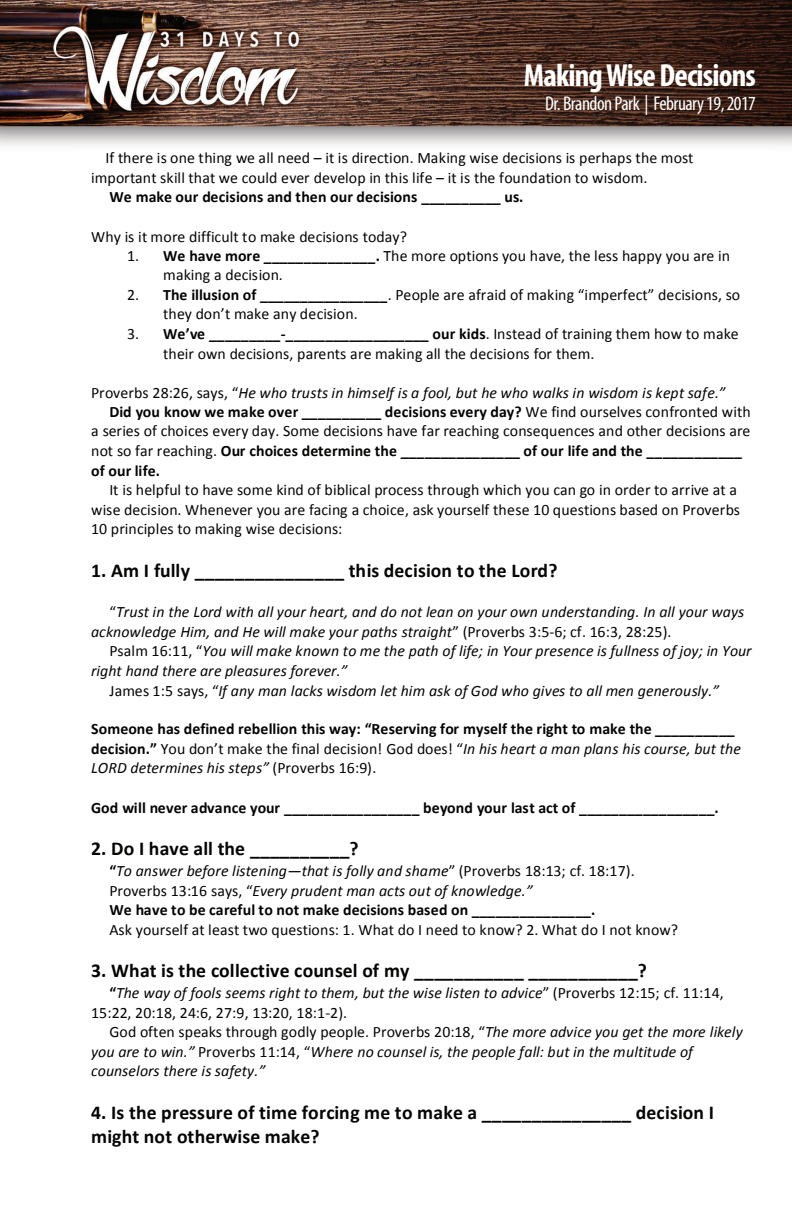
<style>
.page{position:relative;width:792px;height:1224px;background:#fff}
.page>*{position:absolute;margin:0;border:0;box-sizing:border-box;transform-origin:0 0}
.t1{font:700 condensed 32px "Myriad Pro";letter-spacing:-.025em;color:#fff}
.t2{font:condensed 20px "Myriad Pro";letter-spacing:-.025em;color:#fff}
.t3{font:700 19.6px/24.4px "Calibri";letter-spacing:.01em;color:#040503}
.t4{font:15.8px/19.6px "Calibri";letter-spacing:.005em;color:#040503}
.t5{font:italic 15.8px/19.4px "Calibri";color:#040503}
.t6{font:700 15.8px/19.4px "Calibri";letter-spacing:.01em;color:#040503}
.s1{font-weight:700}
.s2{font-style:normal}
.s3{font-weight:400}
.s4{font-weight:400;font-style:italic}
.s5{font-weight:700;font-style:normal}
.s6{font-style:italic}
</style>
<div class="page">
<img style="left:0;top:0;width:792px;height:145px">
<h1 class="t1" style="left:524px;top:55px;width:234px">Making Wise Decisions</h1>
<p class="t2" style="left:545px;top:91px;width:212px">Dr. Brandon Park | February 19, 2017</p>
<p class="t4" style="left:91px;top:148px;width:604px;text-indent:14px">If there is one thing we all need – it is direction. Making wise decisions is perhaps the most important skill that we could ever develop in this life – it is the foundation to wisdom.</p>
<p class="t6" style="left:109px;top:187px;width:416px">We make our decisions and then our decisions __________ us.</p>
<p class="t4" style="left:91px;top:227px;width:317px">Why is it more difficult to make decisions today?</p>
<p class="t4" style="left:163px;top:246px;width:569px;text-indent:-36px">1. <span class="s1">We have more ______________.</span> The more options you have, the less happy you are in making a decision.</p>
<p class="t4" style="left:163px;top:285px;width:579px;text-indent:-36px">2. <span class="s1">The illusion of ________________</span>. People are afraid of making “imperfect” decisions, so they don’t make any decision.</p>
<p class="t4" style="left:163px;top:324px;width:577px;text-indent:-36px">3. <span class="s1">We’ve _________-__________________ our kids</span>. Instead of training them how to make their own decisions, parents are making all the decisions for them.</p>
<p class="t5" style="left:91px;top:382px;width:636px"><span class="s2">Proverbs 28:26, says, “</span>He who trusts in himself is a fool, but he who walks in wisdom is kept safe.”</p>
<p class="t6" style="left:109px;top:402px;width:643px">Did you know we make over __________ decisions every day? <span class="s3">We find ourselves confronted with</span></p>
<p class="t4" style="left:91px;top:421px;width:661px">a series of choices every day. Some decisions have far reaching consequences and other decisions are</p>
<p class="t6" style="left:91px;top:441px;width:652px"><span class="s3">not so far reaching.</span> Our choices determine the _______________ of our life and the ____________</p>
<p class="t6" style="left:91px;top:461px;width:71px">of our life.</p>
<p class="t4" style="left:91px;top:481px;width:650px;text-indent:18px">It is helpful to have some kind of biblical process through which you can go in order to arrive at a wise decision. Whenever you are facing a choice, ask yourself these 10 questions based on Proverbs<br>10 principles to making wise decisions:</p>
<p class="t3" style="left:91px;top:558px;width:468px">1. Am I fully _______________ this decision to the Lord?</p>
<p class="t5" style="left:91px;top:602px;width:655px;text-indent:18px"><span class="s2">“</span>Trust in the Lord with all your heart, and do not lean on your own understanding. In all your ways acknowledge Him, and He will make your paths straight<span class="s2">” (Proverbs 3:5-6; cf. 16:3, 28:25).</span></p>
<p class="t5" style="left:109px;top:641px;width:644px"><span class="s2">Psalm 16:11, “</span>You will make known to me the path of life; in Your presence is fullness of joy; in Your</p>
<p class="t5" style="left:91px;top:660px;width:258px">right hand there are pleasures forever.”</p>
<p class="t5" style="left:109px;top:680px;width:611px"><span class="s2">James 1:5 says, “</span>If any man lacks wisdom let him ask of God who gives to all men generously.”</p>
<p class="t6" style="left:91px;top:720px;width:651px">Someone has defined rebellion this way: “Reserving for myself the right to make the __________ decision.” <span class="s3">You don’t make the final decision! God does! “</span><span class="s4">In his heart a man plans his course, but the<br>LORD determines his steps”</span> <span class="s3">(Proverbs 16:9).</span></p>
<p class="t6" style="left:91px;top:798px;width:629px">God will never advance your _________________ beyond your last act of _________________.</p>
<p class="t3" style="left:91px;top:837px;width:269px">2. Do I have all the __________?</p>
<p class="t5" style="left:109px;top:861px;width:527px"><span class="s5">“</span>To answer before listening—that is folly and shame<span class="s2">” (Proverbs 18:13; cf. 18:17).<br>Proverbs 13:16 says, “</span>Every prudent man acts out of knowledge.”<br><span class="s5">We have to be careful to not make decisions based on _______________.</span></p>
<p class="t4" style="left:109px;top:920px;width:570px">Ask yourself at least two questions: 1. What do I need to know? 2. What do I not know?</p>
<p class="t3" style="left:91px;top:959px;width:557px">3. What is the collective counsel of my ___________ ___________?</p>
<p class="t4" style="left:91px;top:983px;width:634px;text-indent:18px"><span class="s1">“</span><span class="s6">The way of fools seems right to them, but the wise listen to advice</span>” (Proverbs 12:15; cf. 11:14,<br>15:22, 20:18, 24:6, 27:9, 13:20, 18:1-2).</p>
<p class="t5" style="left:91px;top:1022px;width:653px;text-indent:18px"><span class="s2">God often speaks through godly people. Proverbs 20:18, “</span>The more advice you get the more likely you are to win.” <span class="s2">Proverbs 11:14, “</span>Where no counsel is, the people fall: but in the multitude of counselors there is safety.”</p>
<p class="t3" style="left:91px;top:1100px;width:625px">4. Is the pressure of time forcing me to make a _______________ decision I might not otherwise make?</p>
</div>
